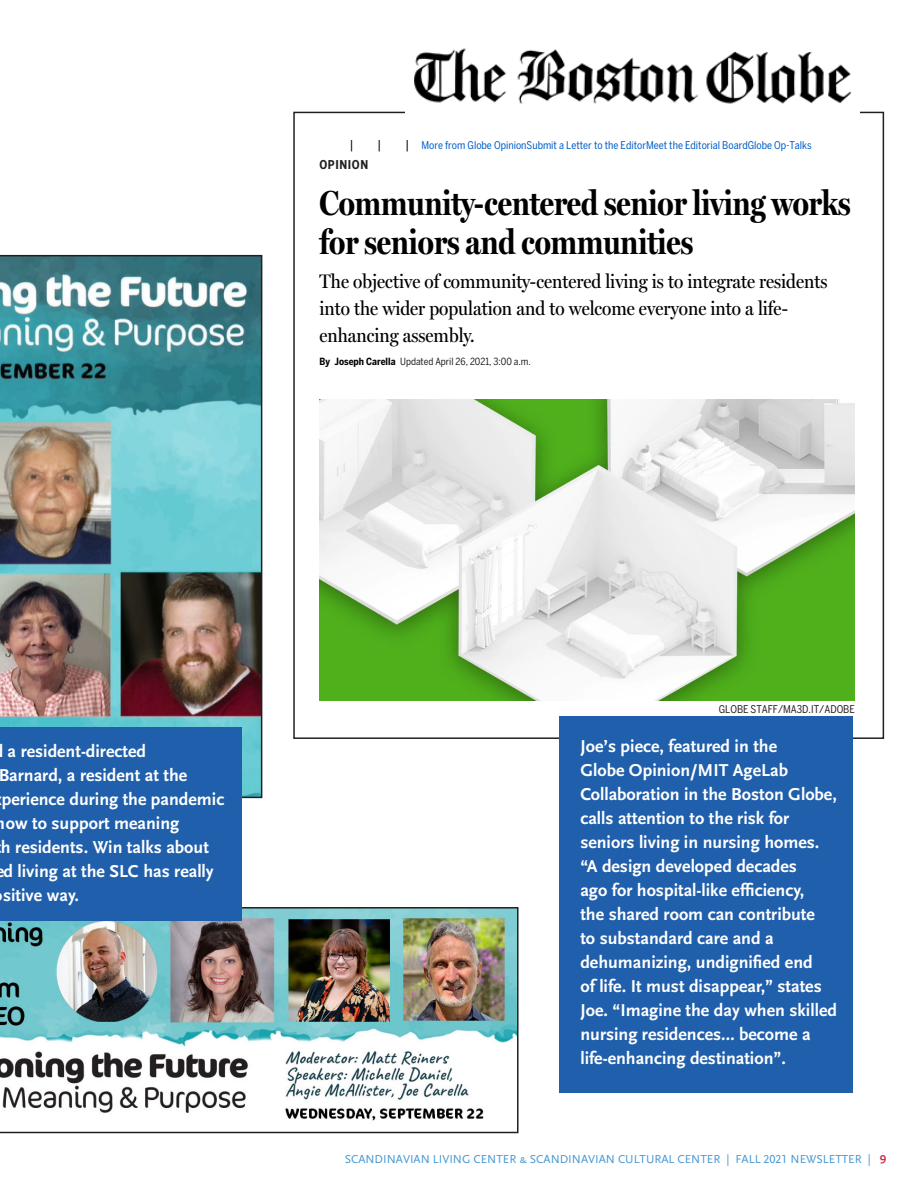
<style>
.page{position:relative;width:918px;height:1188px;background:#fff}
.page>*{position:absolute;margin:0;border:0;box-sizing:border-box;transform-origin:0 0}
.t1{font:700 34.8px/39.3px "Miller Headline";color:#000}
.t2{font:19.65px/27.3px "Miller Headline";color:#000}
.t3{font:700 18px/24px "Scala Sans";color:#fff}
.t4{font:700 12.15px "Benton Sans Cond";letter-spacing:.045em;color:#212121}
.t5{font:12.15px "Benton Sans Cond";color:#000}
.t6{font:12px "Scala Sans Caps";color:#4497d2}
.t7{font:10.65px "Benton Sans Cond";color:#005dc7}
.t8{font:10.65px "Benton Sans Cond";color:#231f20}
.t9{font:9.9px "Benton Sans Cond";color:#212121}
.s1{font-size:12.15px;color:#000}
.s2{font-weight:700;color:#000}
.s3{font-family:"Scala Sans";font-weight:700;color:#cf283f}
</style>
<div class="page">
<img style="left:319px;top:399px;width:536px;height:301px">
<img style="left:0;top:907px;width:519px;height:226px">
<img style="left:0;top:255px;width:262px;height:543px">
<img style="left:414px;top:48px;width:437px;height:56px">
<div style="left:0;top:727px;width:242px;height:194px;background:#205fab"></div>
<div style="left:559px;top:717px;width:294px;height:376px;background:#205fab"></div>
<p class="t5" style="left:350px;top:137px;width:5px">|</p>
<p class="t5" style="left:378px;top:137px;width:5px">|</p>
<p class="t7" style="left:406px;top:139px;width:408px"><span class="s1">|</span> More from Globe OpinionSubmit a Letter to the EditorMeet the Editorial BoardGlobe Op-Talks</p>
<p class="t4" style="left:319px;top:158px;width:50px">OPINION</p>
<p class="t1" style="left:319px;top:183px;width:533px">Community-centered senior living works for seniors and communities</p>
<p class="t2" style="left:319px;top:267px;width:510px">The objective of community-centered living is to integrate residents into the wider population and to welcome everyone into a life&shy;enhancing assembly.</p>
<p class="t9" style="left:319px;top:356px;width:213px"><span class="s2">By Joseph Carella</span> Updated April 26, 2021, 3:00 a.m.</p>
<p class="t3" style="left:8px;top:739px;width:140px">a resident-directed</p>
<p class="t3" style="left:-1px;top:763px;width:190px">Barnard, a resident at the</p>
<p class="t3" style="left:2px;top:787px;width:224px">perience during the pandemic</p>
<p class="t3" style="left:-4px;top:811px;width:185px">how to support meaning</p>
<p class="t3" style="left:1px;top:835px;width:209px">h residents. Win talks about</p>
<p class="t3" style="left:3px;top:859px;width:212px">d living at the SLC has really</p>
<p class="t3" style="left:3px;top:883px;width:77px">sitive way.</p>
<p class="t8" style="left:719px;top:703px;width:138px">GLOBE STAFF/MA3D.IT/ADOBE</p>
<p class="t3" style="left:580px;top:735px;width:258px">Joe’s piece, featured in the<br>Globe Opinion/MIT AgeLab<br>Collaboration in the Boston Globe, calls attention to the risk for seniors living in nursing homes. “A design developed decades<br>ago for hospital-like efficiency,<br>the shared room can contribute<br>to substandard care and a dehumanizing, undignified end<br>of life. It must disappear,” states<br>Joe. “Imagine the day when skilled nursing residences… become a life-enhancing destination”.</p>
<p class="t6" style="left:345px;top:1152px;width:543px">SCANDINAVIAN LIVING CENTER &amp; SCANDINAVIAN CULTURAL CENTER | FALL 2021 NEWSLETTER | <span class="s3">9</span></p>
</div>
